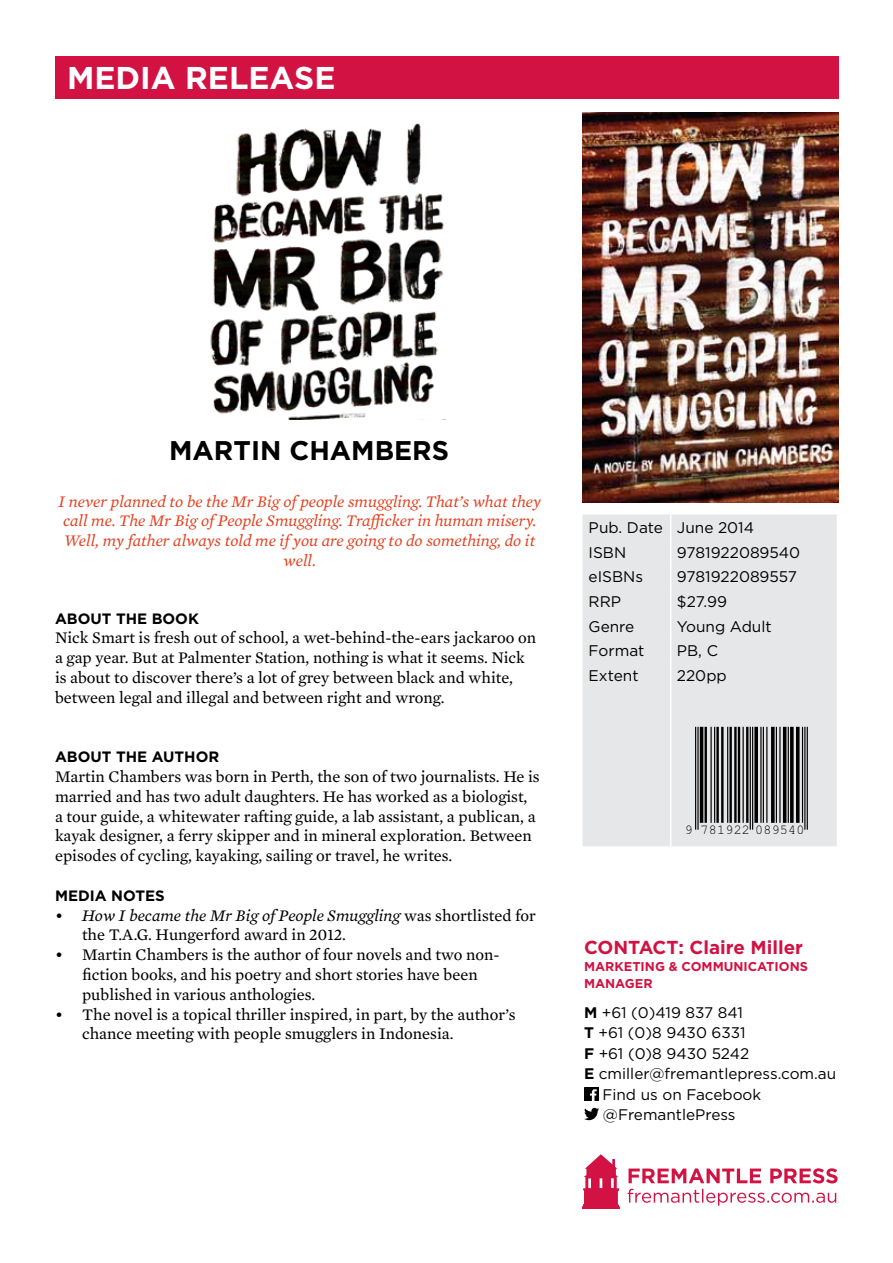
<style>
.page{position:relative;width:893px;height:1263px;background:#fff}
.page>*{position:absolute;margin:0;border:0;box-sizing:border-box;transform-origin:0 0}
.t1{font:700 31.5px "Gotham";color:#fff}
.t2{font:700 27px "Gotham";color:#000}
.t3{font:700 18.75px "Gotham";color:#d11242}
.t4{font:16.5px/19.8px "Mercury Text G2";color:#000}
.t5{font:italic 16.5px/19.8px "Mercury Text G2";color:#e44120;text-align:center}
.t6{font:15.45px/24.6px "Gotham";color:#000}
.t7{font:15.3px "Gotham";color:#000}
.t8{font:700 15px "Gotham";color:#000}
.t9{font:13.65px "Helvetica";letter-spacing:.025em;color:#000}
.t10{font:700 12.75px/16.4px "Gotham";color:#d11242}
.s1{font-style:italic}
.s2{font-weight:700}
</style>
<div class="page">
<img style="left:582px;top:112px;width:257px;height:390px">
<img style="left:210px;top:123px;width:234px;height:296px">
<div style="left:55px;top:56px;width:784px;height:43px;background:#d11242"></div>
<div style="left:582px;top:514px;width:255px;height:332px;background:#e6e7e8"></div>
<svg style="left:670px;top:514px;width:1px;height:148px"></svg>
<hr style="left:670px;top:662px;width:1px;height:184px;background:#fff">
<hr style="left:695px;top:727px;width:1px;height:103px;background:#000">
<hr style="left:697px;top:727px;width:2px;height:103px;background:#000">
<hr style="left:700px;top:727px;width:3px;height:96px;background:#000">
<hr style="left:704px;top:727px;width:3px;height:96px;background:#000">
<hr style="left:710px;top:727px;width:2px;height:96px;background:#000">
<hr style="left:714px;top:727px;width:1px;height:96px;background:#000">
<hr style="left:716px;top:727px;width:3px;height:96px;background:#000">
<hr style="left:721px;top:727px;width:3px;height:96px;background:#000">
<hr style="left:727px;top:727px;width:1px;height:96px;background:#000">
<hr style="left:729px;top:727px;width:3px;height:96px;background:#000">
<hr style="left:734px;top:727px;width:3px;height:96px;background:#000">
<hr style="left:738px;top:727px;width:2px;height:96px;background:#000">
<hr style="left:742px;top:727px;width:2px;height:96px;background:#000">
<hr style="left:746px;top:727px;width:2px;height:96px;background:#000">
<hr style="left:750px;top:727px;width:1px;height:103px;background:#000">
<hr style="left:752px;top:727px;width:1px;height:103px;background:#000">
<svg style="left:754px;top:727px;width:4px;height:96px"></svg>
<hr style="left:760px;top:727px;width:1px;height:96px;background:#000">
<hr style="left:763px;top:727px;width:1px;height:96px;background:#000">
<hr style="left:766px;top:727px;width:1px;height:96px;background:#000">
<svg style="left:771px;top:727px;width:4px;height:96px"></svg>
<hr style="left:776px;top:727px;width:1px;height:96px;background:#000">
<hr style="left:779px;top:727px;width:1px;height:96px;background:#000">
<hr style="left:783px;top:727px;width:3px;height:96px;background:#000">
<hr style="left:788px;top:727px;width:1px;height:96px;background:#000">
<svg style="left:790px;top:727px;width:4px;height:96px"></svg>
<svg style="left:796px;top:727px;width:4px;height:96px"></svg>
<hr style="left:802px;top:727px;width:1px;height:96px;background:#000">
<hr style="left:804px;top:727px;width:1px;height:103px;background:#000">
<hr style="left:807px;top:727px;width:1px;height:103px;background:#000">
<svg style="left:628px;top:1189px;width:208px;height:16px"></svg>
<svg style="left:628px;top:1168px;width:210px;height:15px"></svg>
<svg style="left:582px;top:1154px;width:38px;height:55px"></svg>
<svg style="left:584px;top:1108px;width:15px;height:12px"></svg>
<img style="left:584px;top:1087px;width:15px;height:13px">
<h1 class="t1" style="left:67px;top:57px;width:46px">MEDI</h1>
<h1 class="t1" style="left:151px;top:57px;width:164px">A RE LEASE</h1>
<h2 class="t2" style="left:169px;top:432px;width:225px">MARTI N CHAMBERS</h2>
<p class="t5" style="left:58px;top:490px;width:484px">I never planned to be the Mr Big of people smuggling. That’s what they call me. The Mr Big of People Smuggling. Trafficker in human misery.<br>Well, my father always told me if you are going to do something, do it well.</p>
<p class="t8" style="left:55px;top:608px;width:145px">ABOUT THE BOOK</p>
<p class="t4" style="left:55px;top:627px;width:483px">Nick Smart is fresh out of school, a wet-behind-the-ears jackaroo on a gap year. But at Palmenter Station, nothing is what it seems. Nick is about to discover there’s a lot of grey between black and white, between legal and illegal and between right and wrong.</p>
<p class="t8" style="left:55px;top:747px;width:166px">ABOUT THE AUTHOR</p>
<p class="t4" style="left:55px;top:766px;width:486px">Martin Chambers was born in Perth, the son of two journalists. He is married and has two adult daughters. He has worked as a biologist,<br>a tour guide, a whitewater rafting guide, a lab assistant, a publican, a kayak designer, a ferry skipper and in mineral exploration. Between episodes of cycling, kayaking, sailing or travel, he writes.</p>
<p class="t8" style="left:55px;top:885px;width:111px">MEDIA NOTES</p>
<p class="t4" style="left:82px;top:904px;width:455px;text-indent:-27px"><span class="s1">• How I became the Mr Big of People Smuggling</span> was shortlisted for the T.A.G. Hungerford award in 2012.</p>
<p class="t4" style="left:82px;top:944px;width:419px;text-indent:-27px">• Martin Chambers is the author of four novels and two non&shy;fiction books, and his poetry and short stories have been published in various anthologies.</p>
<p class="t4" style="left:82px;top:1003px;width:435px;text-indent:-27px">• The novel is a topical thriller inspired, in part, by the author’s chance meeting with people smugglers in Indonesia.</p>
<p class="t6" style="left:589px;top:515px;width:167px">Pub. Date June 2014<br>ISBN</p>
<p class="t6" style="left:677px;top:539px;width:125px">9781922089540</p>
<p class="t6" style="left:589px;top:564px;width:56px">eISBNs</p>
<p class="t6" style="left:677px;top:564px;width:122px">9781922089557</p>
<p class="t6" style="left:589px;top:589px;width:34px">RRP</p>
<p class="t6" style="left:677px;top:589px;width:52px">$27.99</p>
<p class="t6" style="left:589px;top:613px;width:47px">Genre</p>
<p class="t6" style="left:677px;top:613px;width:96px">Young Adult</p>
<p class="t6" style="left:589px;top:638px;width:57px">Format</p>
<p class="t6" style="left:677px;top:638px;width:43px">PB, C</p>
<p class="t6" style="left:589px;top:663px;width:51px">Extent</p>
<p class="t6" style="left:677px;top:663px;width:51px">220pp</p>
<p class="t9" style="left:684px;top:821px;width:122px">9 781922 089540</p>
<p class="t3" style="left:584px;top:935px;width:221px">CONTACT: CLAIRE MILLER</p>
<p class="t10" style="left:584px;top:959px;width:225px">MARKETING &amp; COMM UN ICATIONS<br>MANA</p>
<p class="t10" style="left:625px;top:975px;width:29px">GER</p>
<p class="t7" style="left:584px;top:1003px;width:161px"><span class="s2">M</span> +61 (0)419 837 841</p>
<p class="t7" style="left:584px;top:1023px;width:163px"><span class="s2">T</span> +61 (0)8 9430 6331</p>
<p class="t7" style="left:584px;top:1043px;width:167px"><span class="s2">F</span> +61 (0)8 9430 5242</p>
<p class="t7" style="left:584px;top:1064px;width:254px"><span class="s2">E</span> cmiller@fremantlepress.com.au</p>
<p class="t7" style="left:602px;top:1084px;width:160px">Find us on Facebook</p>
<p class="t7" style="left:603px;top:1105px;width:134px">@FremantlePress</p>
</div>
